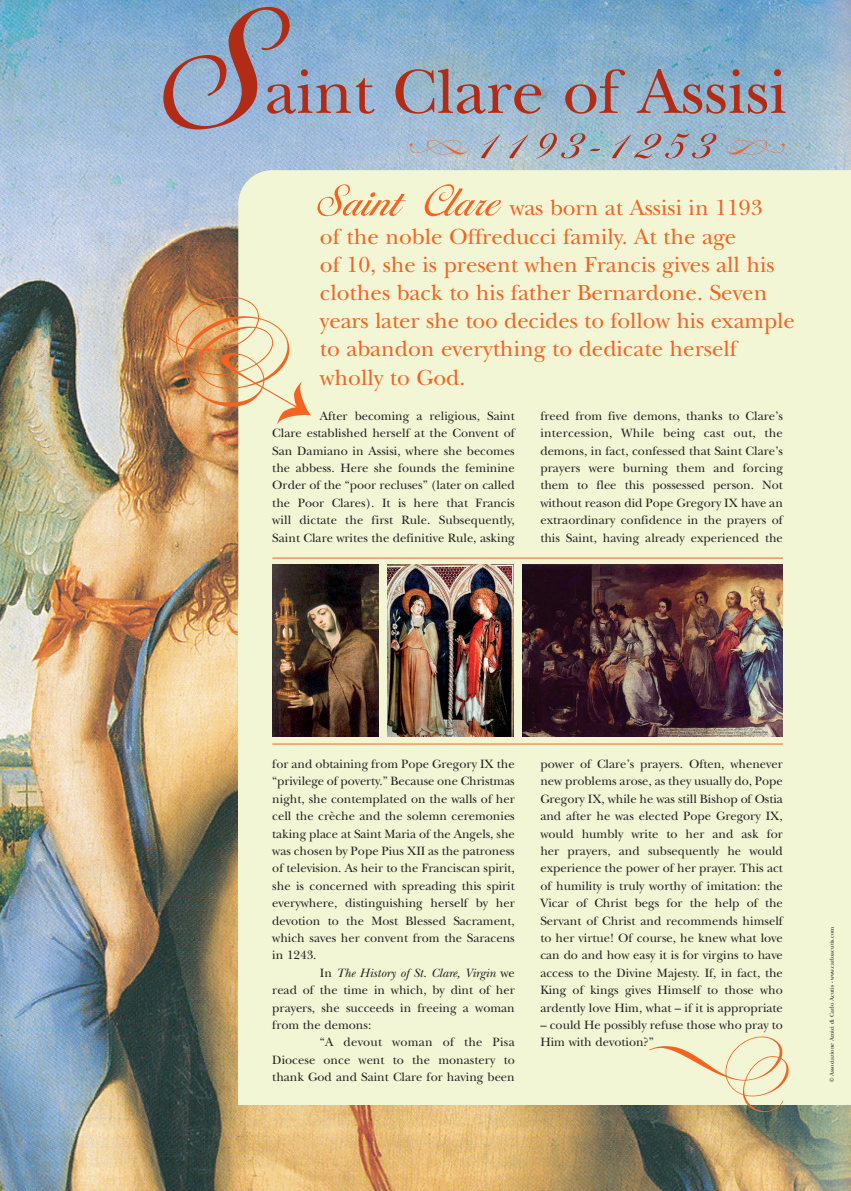
<style>
.page{position:relative;width:851px;height:1191px;background:#fff}
.page>*{position:absolute;margin:0;border:0;box-sizing:border-box;transform-origin:0 0}
.t1{font:500 231.1px "Ballantines";color:#b22b14}
.t2{font:64.8px "New Baskerville";color:#b22b14}
.t3{font:60px "Ballantines";color:#f36421}
.t4{font:54.8px "Ballantines";letter-spacing:.12em;color:#b22b14}
.t5{font:22.8px/28.2px "New Baskerville";color:#f36421}
.t6{font:12.6px/17.4px "New Baskerville";color:#231f20;text-align:justify}
.t7{font:6px "New Baskerville";color:#231f20}
.s1{font-style:italic}
</style>
<div class="page">
<img style="left:0;top:0;width:850px;height:1191px">
<div style="left:238px;top:170px;width:612px;height:427px;background:#f2f6d5"></div>
<div style="left:238px;top:597px;width:612px;height:507px;background:#f2f6d5"></div>
<div style="left:250px;top:551px;width:600px;height:201px;background:#f2f6d5"></div>
<hr style="left:272px;top:558px;width:510px;height:1px;background:#f36421">
<hr style="left:272px;top:743px;width:510px;height:1px;background:#f36421">
<img style="left:272px;top:565px;width:107px;height:171px">
<img style="left:522px;top:565px;width:260px;height:171px">
<img style="left:387px;top:565px;width:126px;height:171px">
<img style="left:134px;top:266px;width:211px;height:183px">
<svg style="left:409px;top:140px;width:60px;height:14px"></svg>
<svg style="left:725px;top:140px;width:60px;height:14px"></svg>
<img style="left:639px;top:1104px;width:164px;height:15px">
<h1 class="t1" style="left:173px;top:-88px;width:110px">S</h1>
<h2 class="t2" style="left:265px;top:69px;width:524px">aint Clare of Assisi</h2>
<h3 class="t4" style="left:480px;top:107px;width:239px">1193-1253</h3>
<h3 class="t3" style="left:320px;top:160px;width:185px">Saint Clare</h3>
<p class="t5" style="left:320px;top:197px;width:476px;text-indent:190px">was born at Assisi in 1193<br>of the noble Offreducci family. At the age<br>of 10, she is present when Francis gives all his clothes back to his father Bernardone. Seven years later she too decides to follow his example to abandon everything to dedicate herself wholly to God.</p>
<p class="t6" style="left:272px;top:408px;width:244px;text-indent:48px">After becoming a religious, Saint Clare established herself at the Convent of San Damiano in Assisi, where she becomes the abbess. Here she founds the feminine Order of the “poor recluses” (later on called the Poor Clares). It is here that Francis will dictate the first Rule. Subsequently, Saint Clare writes the definitive Rule, asking</p>
<p class="t6" style="left:540px;top:408px;width:244px">freed from five demons, thanks to Clare’s intercession, While being cast out, the demons, in fact, confessed that Saint Clare’s prayers were burning them and forcing them to flee this possessed person. Not without reason did Pope Gregory IX have an extraordinary confidence in the prayers of this Saint, having already experienced the</p>
<p class="t6" style="left:272px;top:756px;width:244px">for and obtaining from Pope Gregory IX the “privilege of poverty.” Because one Christmas night, she contemplated on the walls of her cell the crèche and the solemn ceremonies taking place at Saint Maria of the Angels, she was chosen by Pope Pius XII as the patroness of television. As heir to the Franciscan spirit, she is concerned with spreading this spirit everywhere, distinguishing herself by her devotion to the Most Blessed Sacrament, which saves her convent from the Saracens in 1243.</p>
<p class="t6" style="left:272px;top:965px;width:244px;text-indent:48px">In <span class="s1">The History of St. Clare, Virgin</span> we read of the time in which, by dint of her prayers, she succeeds in freeing a woman from the demons:</p>
<p class="t6" style="left:272px;top:1035px;width:244px;text-indent:48px">“A devout woman of the Pisa Diocese once went to the monastery to thank God and Saint Clare for having been</p>
<p class="t6" style="left:540px;top:756px;width:244px">power of Clare’s prayers. Often, whenever new problems arose, as they usually do, Pope Gregory IX, while he was still Bishop of Ostia and after he was elected Pope Gregory IX, would humbly write to her and ask for her prayers, and subsequently he would experience the power of her prayer. This act of humility is truly worthy of imitation: the Vicar of Christ begs for the help of the Servant of Christ and recommends himself to her virtue! Of course, he knew what love can do and how easy it is for virgins to have access to the Divine Majesty. If, in fact, the King of kings gives Himself to those who ardently love Him, what – if it is appropriate</p>
<p class="t6" style="left:540px;top:1017px;width:244px">– could He possibly refuse those who pray to<br>Him with devotion?”</p>
<p class="t7" style="left:829px;top:1082px;width:157px;rotate:-90deg">© Associazione Amici di Carlo Acutis - www.carloacutis.com</p>
</div>
